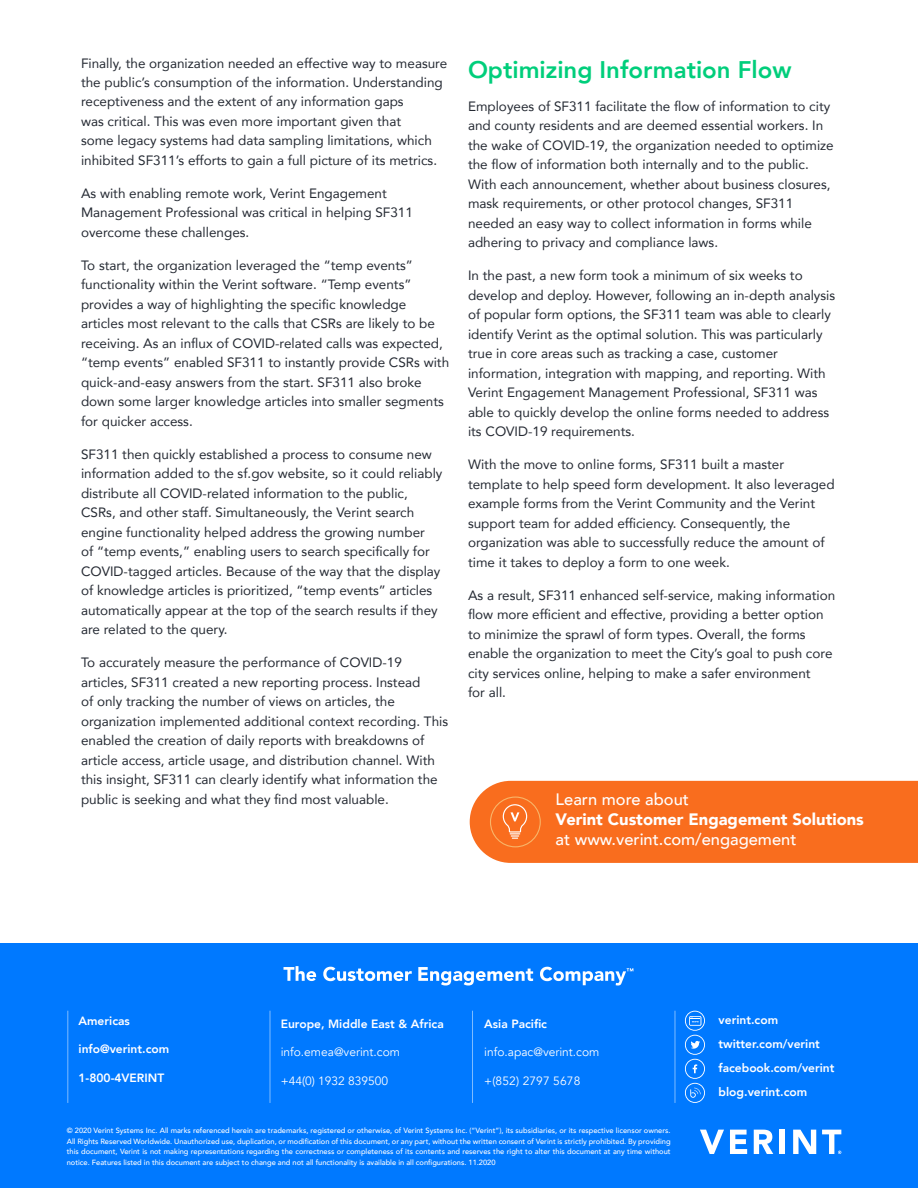
<style>
.page{position:relative;width:918px;height:1188px;background:#fff}
.page>*{position:absolute;margin:0;border:0;box-sizing:border-box;transform-origin:0 0}
.t1{font:800 24px "Avenir";color:#00ce7b}
.t2{font:500 16.5px "Avenir";color:#fff}
.t3{font:900 16.5px "Avenir";color:#fff}
.t4{font:13.5px/19.5px "Avenir";color:#252a33}
.t5{font:800 12px/24px "Avenir";color:#fff}
.t6{font:12px "Avenir";color:#fff}
.t7{font:800 12px "Avenir LT";color:#fff}
.t8{font:500 7.5px/10.5px "Avenir";color:#fff;text-align:justify}
</style>
<div class="page">
<div style="left:0;top:943px;width:918px;height:245px;background:#0079ff"></div>
<hr style="left:675px;top:1011px;width:1px;height:92px;background:#7fbcff">
<hr style="left:472px;top:1011px;width:1px;height:92px;background:#7fbcff">
<hr style="left:270px;top:1011px;width:1px;height:92px;background:#7fbcff">
<hr style="left:67px;top:1011px;width:1px;height:92px;background:#7fbcff">
<svg style="left:685px;top:1011px;width:20px;height:92px"></svg>
<svg style="left:700px;top:1130px;width:24px;height:24px"></svg>
<svg style="left:730px;top:1130px;width:17px;height:24px"></svg>
<svg style="left:754px;top:1130px;width:19px;height:24px"></svg>
<div style="left:779px;top:1130px;width:6px;height:24px;background:#fff"></div>
<svg style="left:793px;top:1130px;width:23px;height:24px"></svg>
<svg style="left:822px;top:1130px;width:19px;height:24px"></svg>
<svg style="left:284px;top:966px;width:32px;height:15px"></svg>
<svg style="left:323px;top:967px;width:89px;height:14px"></svg>
<svg style="left:418px;top:967px;width:115px;height:19px"></svg>
<svg style="left:540px;top:967px;width:93px;height:19px"></svg>
<div style="left:470px;top:781px;width:448px;height:82px;background:#f96d1e"></div>
<p class="t4" style="left:81px;top:54px;width:368px">Finally, the organization needed an effective way to measure the public’s consumption of the information. Understanding receptiveness and the extent of any information gaps<br>was critical. This was even more important given that<br>some legacy systems had data sampling limitations, which inhibited SF311’s efforts to gain a full picture of its metrics.</p>
<p class="t4" style="left:81px;top:185px;width:333px">As with enabling remote work, Verint Engagement<br>Management Professional was critical in helping SF311 overcome these challenges.</p>
<p class="t4" style="left:81px;top:257px;width:370px">To start, the organization leveraged the “temp events” functionality within the Verint software. “Temp events” provides a way of highlighting the specific knowledge articles most relevant to the calls that CSRs are likely to be receiving. As an influx of COVID-related calls was expected, “temp events” enabled SF311 to instantly provide CSRs with quick-and-easy answers from the start. SF311 also broke down some larger knowledge articles into smaller segments for quicker access.</p>
<p class="t4" style="left:81px;top:446px;width:363px">SF311 then quickly established a process to consume new information added to the sf.gov website, so it could reliably distribute all COVID-related information to the public, CSRs, and other staff. Simultaneously, the Verint search engine functionality helped address the growing number<br>of “temp events,” enabling users to search specifically for COVID-tagged articles. Because of the way that the display of knowledge articles is prioritized, “temp events” articles automatically appear at the top of the search results if they are related to the query.</p>
<p class="t4" style="left:81px;top:654px;width:369px">To accurately measure the performance of COVID-19 articles, SF311 created a new reporting process. Instead<br>of only tracking the number of views on articles, the organization implemented additional context recording. This enabled the creation of daily reports with breakdowns of article access, article usage, and distribution channel. With this insight, SF311 can clearly identify what information the public is seeking and what they find most valuable.</p>
<h1 class="t1" style="left:468px;top:60px;width:325px">Optimizing Information Flow</h1>
<p class="t4" style="left:468px;top:96px;width:367px">Employees of SF311 facilitate the flow of information to city and county residents and are deemed essential workers. In the wake of COVID-19, the organization needed to optimize the flow of information both internally and to the public.<br>With each announcement, whether about business closures, mask requirements, or other protocol changes, SF311 needed an easy way to collect information in forms while adhering to privacy and compliance laws.</p>
<p class="t4" style="left:468px;top:267px;width:369px">In the past, a new form took a minimum of six weeks to develop and deploy. However, following an in-depth analysis of popular form options, the SF311 team was able to clearly identify Verint as the optimal solution. This was particularly true in core areas such as tracking a case, customer information, integration with mapping, and reporting. With Verint Engagement Management Professional, SF311 was able to quickly develop the online forms needed to address its COVID-19 requirements.</p>
<p class="t4" style="left:468px;top:456px;width:368px">With the move to online forms, SF311 built a master template to help speed form development. It also leveraged example forms from the Verint Community and the Verint support team for added efficiency. Consequently, the organization was able to successfully reduce the amount of time it takes to deploy a form to one week.</p>
<p class="t4" style="left:468px;top:587px;width:369px">As a result, SF311 enhanced self-service, making information flow more efficient and effective, providing a better option to minimize the sprawl of form types. Overall, the forms enable the organization to meet the City’s goal to push core city services online, helping to make a safer environment<br>for all.</p>
<p class="t2" style="left:556px;top:793px;width:135px">Learn more about</p>
<p class="t3" style="left:556px;top:813px;width:310px">Verint Customer Engagement Solutions</p>
<p class="t2" style="left:556px;top:832px;width:242px">at www.verint.com/engagement</p>
<p class="t7" style="left:79px;top:1015px;width:53px">Americas</p>
<p class="t5" style="left:79px;top:1038px;width:92px">info@verint.com</p>
<p class="t5" style="left:79px;top:1067px;width:87px">1-800-4VERINT</p>
<p class="t7" style="left:281px;top:1018px;width:165px">Europe, Middle East &amp; Africa</p>
<p class="t6" style="left:281px;top:1047px;width:121px">info.emea@verint.com</p>
<p class="t6" style="left:281px;top:1076px;width:109px">+44(0) 1932 839500</p>
<p class="t7" style="left:484px;top:1016px;width:64px">Asia Pacific</p>
<p class="t6" style="left:484px;top:1047px;width:117px">info.apac@verint.com</p>
<p class="t6" style="left:484px;top:1076px;width:98px">+(852) 2797 5678</p>
<p class="t5" style="left:719px;top:1009px;width:117px">verint.com twitter.com/verint facebook.com/verint blog.verint.com</p>
<p class="t8" style="left:67px;top:1126px;width:605px">© 2020 Verint Systems Inc. All marks referenced herein are trademarks, registered or otherwise, of Verint Systems Inc. (“Verint”), its subsidiaries, or its respective licensor owners.<br>All Rights Reserved Worldwide. Unauthorized use, duplication, or modification of this document, or any part, without the written consent of Verint is strictly prohibited. By providing this document, Verint is not making representations regarding the correctness or completeness of its contents and reserves the right to alter this document at any time without notice. Features listed in this document are subject to change and not all functionality is available in all configurations. 11.2020</p>
</div>
